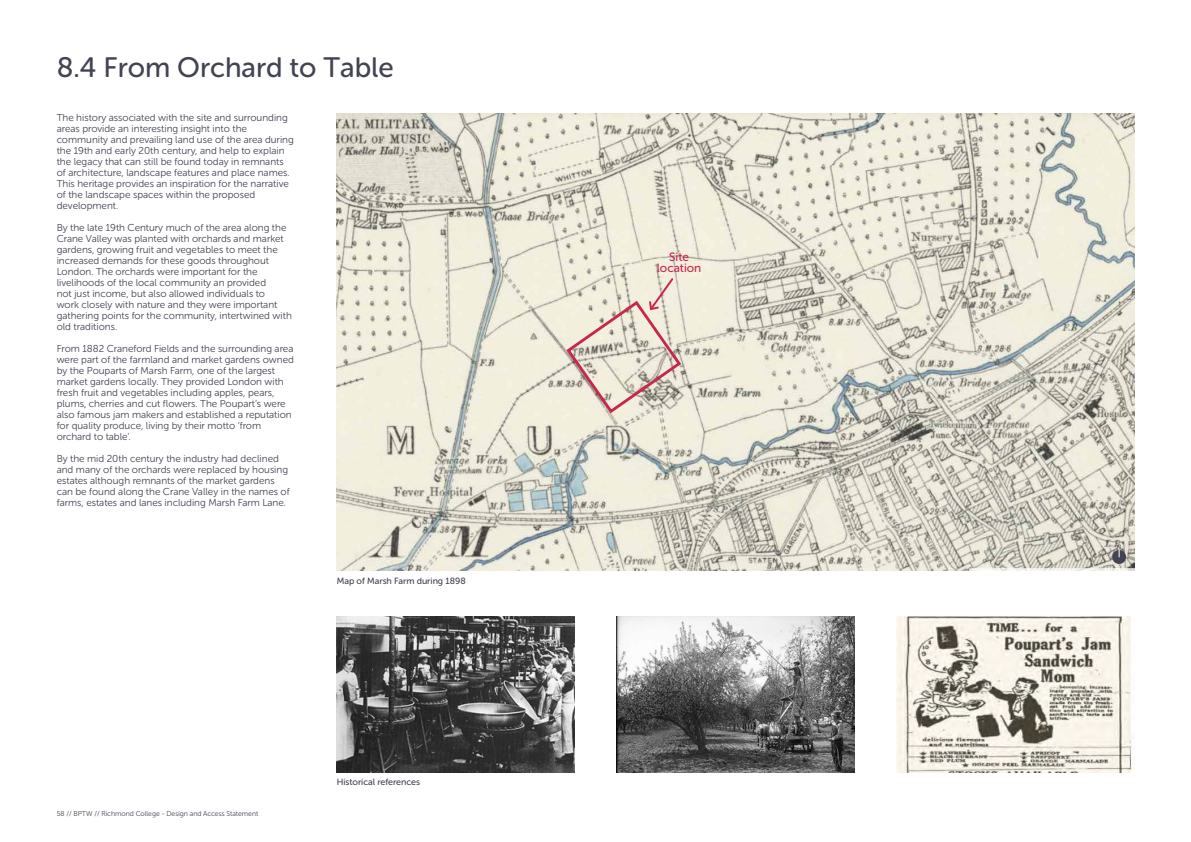
<style>
.page{position:relative;width:1191px;height:842px;background:#fff}
.page>*{position:absolute;margin:0;border:0;box-sizing:border-box;transform-origin:0 0}
.t1{font:28px "Museo Sans Rounded 500";color:#424353}
.t2{font:12px/11px "Museo Sans Rounded 500";color:#c8274d;text-align:center}
.t3{font:10px/11px "Museo Sans Rounded 300";color:#424353}
.t4{font:9px "Museo Sans Rounded 500";color:#424353}
.t5{font:7px "Museo Sans Rounded 300";color:#424353}
.t6{font:6px "Museo Sans Rounded 500";color:#424353}
</style>
<div class="page">
<img style="left:337px;top:113px;width:797px;height:457px">
<img style="left:896px;top:616px;width:238px;height:156px">
<img style="left:337px;top:616px;width:237px;height:156px">
<img style="left:617px;top:616px;width:237px;height:156px">
<svg style="left:564px;top:276px;width:119px;height:139px;background:#e0d3c7"></svg>
<svg style="left:1111px;top:549px;width:16px;height:16px"></svg>
<h1 class="t1" style="left:57px;top:52px;width:339px">8.4 From Orchard to Table</h1>
<p class="t3" style="left:57px;top:112px;width:239px">The history associated with the site and surrounding areas provide an interesting insight into the community and prevailing land use of the area during the 19th and early 20th century, and help to explain the legacy that can still be found today in remnants of architecture, landscape features and place names.<br>This heritage provides an inspiration for the narrative of the landscape spaces within the proposed development.</p>
<p class="t3" style="left:57px;top:222px;width:237px">By the late 19th Century much of the area along the Crane Valley was planted with orchards and market gardens, growing fruit and vegetables to meet the increased demands for these goods throughout London. The orchards were important for the livelihoods of the local community an provided<br>not just income, but also allowed individuals to<br>work closely with nature and they were important gathering points for the community, intertwined with old traditions.</p>
<p class="t3" style="left:57px;top:343px;width:239px">From 1882 Craneford Fields and the surrounding area were part of the farmland and market gardens owned by the Pouparts of Marsh Farm, one of the largest market gardens locally. They provided London with fresh fruit and vegetables including apples, pears, plums, cherries and cut flowers. The Poupart’s were also famous jam makers and established a reputation for quality produce, living by their motto ‘from orchard to table’.</p>
<p class="t3" style="left:57px;top:453px;width:234px">By the mid 20th century the industry had declined and many of the orchards were replaced by housing estates although remnants of the market gardens can be found along the Crane Valley in the names of farms, estates and lanes including Marsh Farm Lane.</p>
<p class="t4" style="left:337px;top:576px;width:131px">Map of Marsh Farm during 1898</p>
<p class="t5" style="left:57px;top:809px;width:203px">58 // BPTW // Richmond College - Design and Access Statement</p>
<p class="t4" style="left:337px;top:777px;width:85px">Historical references</p>
<p class="t2" style="left:657px;top:252px;width:46px">Site location</p>
<p class="t6" style="left:1116px;top:543px;width:6px">N</p>
</div>
